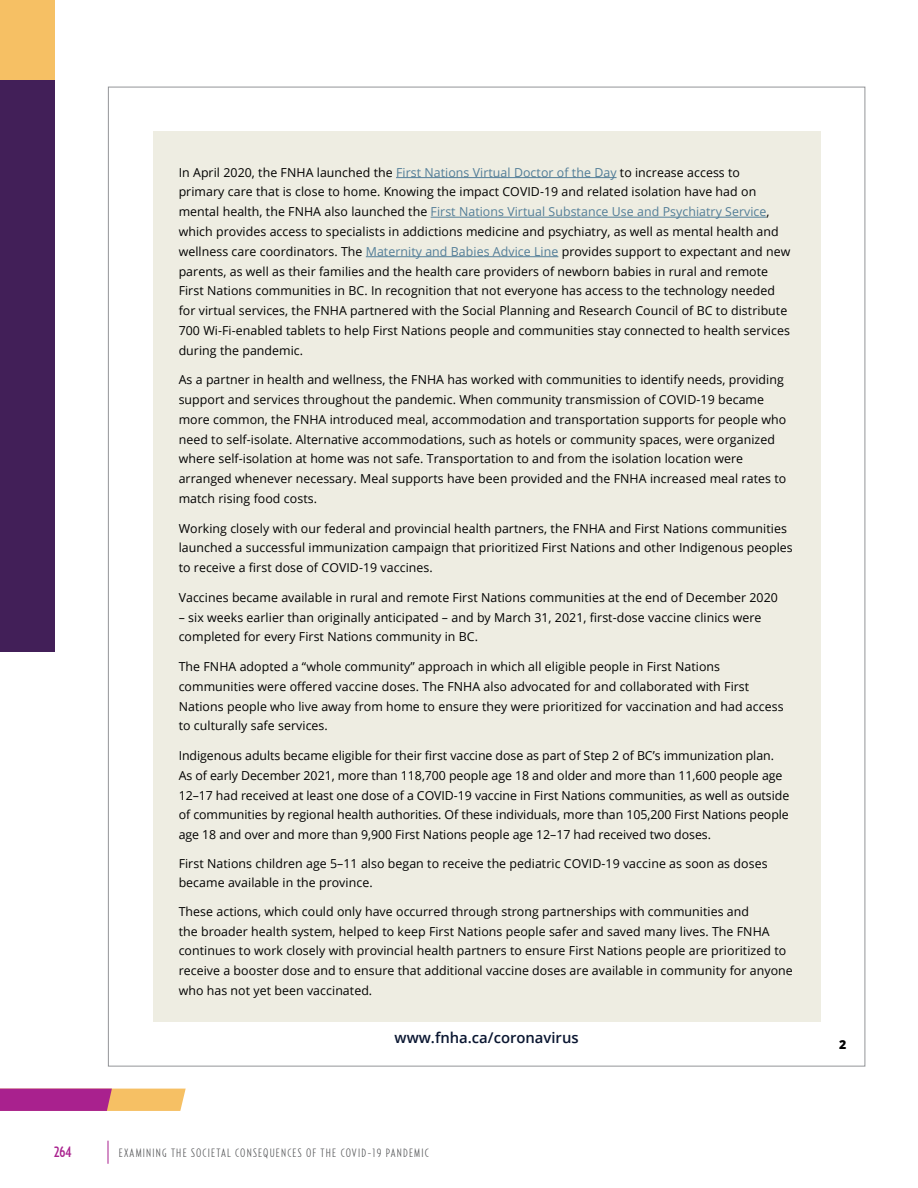
<style>
.page{position:relative;width:918px;height:1188px;background:#fff}
.page>*{position:absolute;margin:0;border:0;box-sizing:border-box;transform-origin:0 0}
.t1{font:500 15px "Relay Comp";color:#a9218e}
.t2{font:600 14.85px "Open Sans";color:#0a1631}
.t3{font:12.3px/19.8px "Open Sans";letter-spacing:.005em;color:#000}
.t4{font:800 12.3px "Open Sans";color:#000}
.t5{font:300 12px "Relay Comp";letter-spacing:.1em;color:#57585a}
.s1{color:#527d97}
</style>
<div class="page">
<div style="left:0;top:80px;width:56px;height:572px;background:#421f58"></div>
<div style="left:0;top:0;width:56px;height:80px;background:#f6c064"></div>
<svg style="left:0;top:1089px;width:186px;height:22px;background:#c8637f"></svg>
<svg style="left:108px;top:1141px;width:1px;height:23px"></svg>
<div style="left:153px;top:132px;width:667px;height:890px;background:#eeede2"></div>
<hr style="left:396px;top:177px;width:221px;height:1px;background:#527d97">
<hr style="left:431px;top:217px;width:336px;height:1px;background:#527d97">
<hr style="left:366px;top:256px;width:192px;height:1px;background:#527d97">
<p class="t3" style="left:179px;top:162px;width:613px">In April 2020, the FNHA launched the <span class="s1">First Nations Virtual Doctor of the Day</span> to increase access to<br>primary care that is close to home. Knowing the impact COVID-19 and related isolation have had on mental health, the FNHA also launched the <span class="s1">First Nations Virtual Substance Use and Psychiatry Service</span>, which provides access to specialists in addictions medicine and psychiatry, as well as mental health and wellness care coordinators. The <span class="s1">Maternity and Babies Advice Line</span> provides support to expectant and new parents, as well as their families and the health care providers of newborn babies in rural and remote First Nations communities in BC. In recognition that not everyone has access to the technology needed for virtual services, the FNHA partnered with the Social Planning and Research Council of BC to distribute 700 Wi-Fi-enabled tablets to help First Nations people and communities stay connected to health services during the pandemic.</p>
<p class="t3" style="left:179px;top:370px;width:609px">As a partner in health and wellness, the FNHA has worked with communities to identify needs, providing support and services throughout the pandemic. When community transmission of COVID-19 became more common, the FNHA introduced meal, accommodation and transportation supports for people who need to self-isolate. Alternative accommodations, such as hotels or community spaces, were organized where self-isolation at home was not safe. Transportation to and from the isolation location were arranged whenever necessary. Meal supports have been provided and the FNHA increased meal rates to match rising food costs.</p>
<p class="t3" style="left:179px;top:518px;width:616px">Working closely with our federal and provincial health partners, the FNHA and First Nations communities launched a successful immunization campaign that prioritized First Nations and other Indigenous peoples to receive a first dose of COVID-19 vaccines.</p>
<p class="t3" style="left:179px;top:587px;width:601px">Vaccines became available in rural and remote First Nations communities at the end of December 2020</p>
<p class="t3" style="left:179px;top:607px;width:584px">– six weeks earlier than originally anticipated – and by March 31, 2021, first-dose vaccine clinics were completed for every First Nations community in BC.</p>
<p class="t3" style="left:179px;top:656px;width:606px">The FNHA adopted a “whole community” approach in which all eligible people in First Nations communities were offered vaccine doses. The FNHA also advocated for and collaborated with First Nations people who live away from home to ensure they were prioritized for vaccination and had access to culturally safe services.</p>
<p class="t3" style="left:179px;top:745px;width:612px">Indigenous adults became eligible for their first vaccine dose as part of Step 2 of BC’s immunization plan.<br>As of early December 2021, more than 118,700 people age 18 and older and more than 11,600 people age 12–17 had received at least one dose of a COVID-19 vaccine in First Nations communities, as well as outside of communities by regional health authorities. Of these individuals, more than 105,200 First Nations people age 18 and over and more than 9,900 First Nations people age 12–17 had received two doses.</p>
<p class="t3" style="left:179px;top:853px;width:590px">First Nations children age 5–11 also began to receive the pediatric COVID-19 vaccine as soon as doses became available in the province.</p>
<p class="t3" style="left:179px;top:901px;width:616px">These actions, which could only have occurred through strong partnerships with communities and<br>the broader health system, helped to keep First Nations people safer and saved many lives. The FNHA continues to work closely with provincial health partners to ensure First Nations people are prioritized to receive a booster dose and to ensure that additional vaccine doses are available in community for anyone who has not yet been vaccinated.</p>
<p class="t2" style="left:395px;top:1027px;width:186px">www.fnha.ca/coronavirus</p>
<p class="t1" style="left:54px;top:1143px;width:19px">264</p>
<p class="t5" style="left:119px;top:1146px;width:312px">EXAMINING THE SOCIETAL CONSEQUENCES OF THE COVID-19 PANDEMIC</p>
<p class="t4" style="left:839px;top:1035px;width:9px">2</p>
</div>
